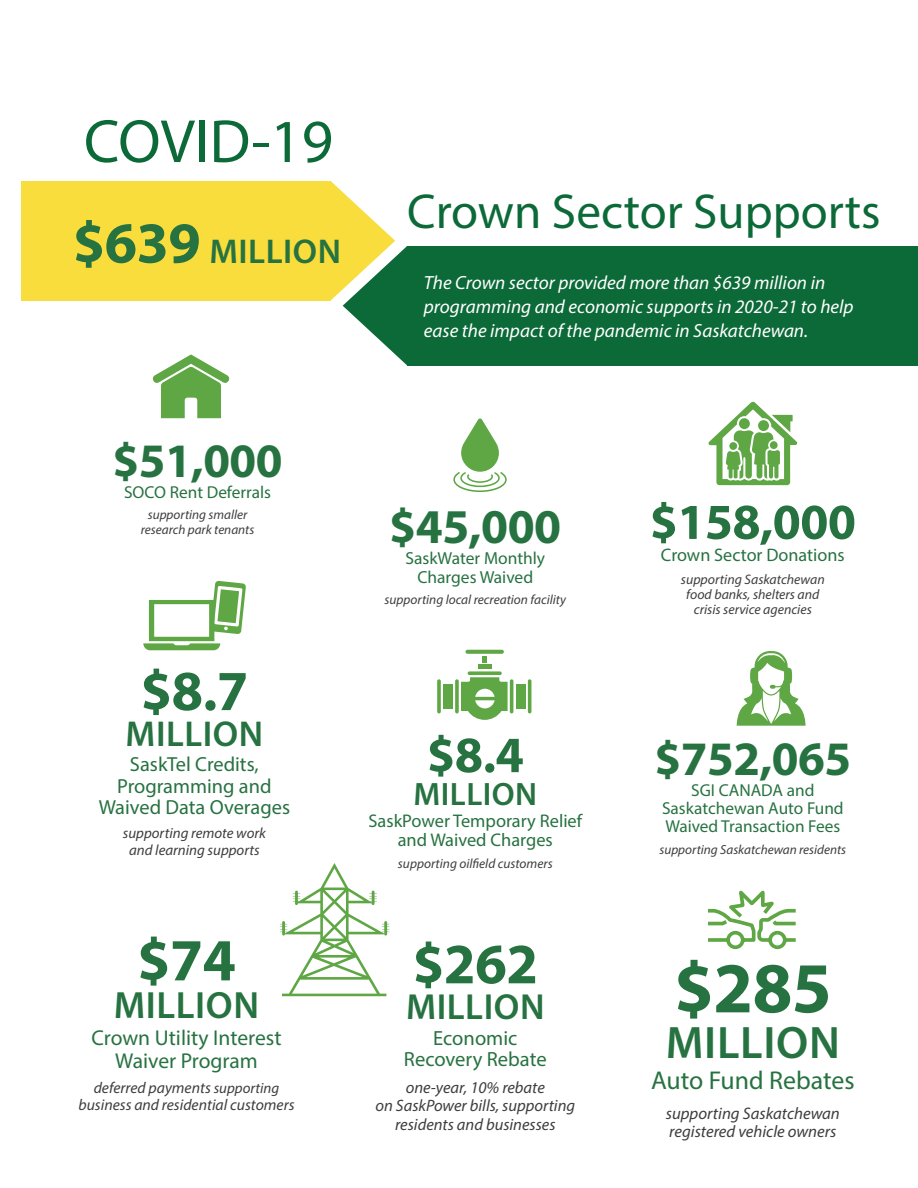
<style>
.page{position:relative;width:918px;height:1188px;background:#fff}
.page>*{position:absolute;margin:0;border:0;box-sizing:border-box;transform-origin:0 0}
.t1{font:700 72px "Myriad Pro";color:#277241}
.t2{font:61.35px "Myriad Pro";color:#0c6938}
.t3{font:700 60.15px "Myriad Pro";color:#277241}
.t4{font:700 57.3px "Myriad Pro";color:#277241}
.t5{font:700 57px "Myriad Pro";color:#277241}
.t6{font:700 51.3px "Myriad Pro";color:#277241}
.t7{font:700 50.7px "Myriad Pro";letter-spacing:-.01em;color:#277241}
.t8{font:49.2px "Myriad Pro";color:#0c6938}
.t9{font:700 48.75px "Myriad Pro";color:#277241}
.t10{font:700 48.3px "Myriad Pro";letter-spacing:-.01em;color:#277241}
.t11{font:600 45.75px "Myriad Pro";letter-spacing:.015em;color:#277241}
.t12{font:600 38.1px "Myriad Pro";letter-spacing:.015em;color:#277241}
.t13{font:600 36.3px "Myriad Pro";letter-spacing:.015em;color:#277241}
.t14{font:600 36.15px "Myriad Pro";letter-spacing:.015em;color:#277241}
.t15{font:600 34.5px "Myriad Pro";letter-spacing:.015em;color:#277241}
.t16{font:600 32.55px "Myriad Pro";letter-spacing:.015em;color:#277241}
.t17{font:25.8px "Myriad Pro";color:#277241}
.t18{font:21.6px/22.8px "Myriad Pro";color:#277241;text-align:center}
.t19{font:20.55px/21.8px "Myriad Pro";color:#277241;text-align:center}
.t20{font:20.4px/21.6px "Myriad Pro";color:#277241;text-align:center}
.t21{font:italic 19.05px/24px "Myriad Pro";color:#fff}
.t22{font:18.3px/19.5px "Myriad Pro";color:#277241;text-align:center}
.t23{font:18.15px "Myriad Pro";color:#277241}
.t24{font:17.4px/18.5px "Myriad Pro";color:#277241;text-align:center}
.t25{font:17.25px/18.3px "Myriad Pro";color:#277241;text-align:center}
.t26{font:italic 16.8px/18.6px "Myriad Pro";color:#3e3e3f}
.t27{font:italic 16.5px/18.3px "Myriad Pro";color:#3e3e3f;text-align:center}
.t28{font:italic 15.6px/17.4px "Myriad Pro";color:#3e3e3f;text-align:center}
.t29{font:italic 14.85px/16.5px "Myriad Pro";color:#3e3e3f;text-align:center}
.t30{font:italic 13.8px/15.3px "Myriad Pro";color:#3e3e3f;text-align:center}
.t31{font:italic 13.35px "Myriad Pro";color:#3e3e3f}
.t32{font:italic 13.2px/14.7px "Myriad Pro";color:#3e3e3f;text-align:center}
.s1{font-weight:700;font-size:58.5px}
.s2{font-size:14.85px}
</style>
<div class="page">
<svg style="left:708px;top:890px;width:88px;height:60px"></svg>
<div style="left:407px;top:246px;width:511px;height:119px;background:#0c6938"></div>
<svg style="left:453px;top:418px;width:54px;height:74px"></svg>
<svg style="left:468px;top:671px;width:34px;height:4px"></svg>
<hr style="left:510px;top:679px;width:3px;height:34px;background:#5ea744;border-radius:2px">
<hr style="left:528px;top:679px;width:3px;height:34px;background:#5ea744;border-radius:2px">
<svg style="left:455px;top:679px;width:4px;height:34px"></svg>
<svg style="left:437px;top:679px;width:4px;height:34px"></svg>
<svg style="left:465px;top:650px;width:39px;height:4px"></svg>
<hr style="left:478px;top:665px;width:13px;height:4px;background:#5ea744">
<svg style="left:482px;top:656px;width:5px;height:6px"></svg>
<svg style="left:461px;top:677px;width:47px;height:43px"></svg>
<div style="left:516px;top:684px;width:10px;height:25px;background:#5ea744"></div>
<div style="left:443px;top:684px;width:10px;height:25px;background:#5ea744"></div>
<div style="left:0;top:181px;width:331px;height:120px;background:#f9dd3c"></div>
<svg style="left:331px;top:181px;width:76px;height:184px"></svg>
<svg style="left:737px;top:651px;width:69px;height:75px"></svg>
<svg style="left:152px;top:354px;width:78px;height:64px"></svg>
<svg style="left:708px;top:402px;width:90px;height:83px"></svg>
<svg style="left:143px;top:581px;width:103px;height:69px"></svg>
<svg style="left:280px;top:863px;width:109px;height:133px"></svg>
<div style="left:0;top:162px;width:20px;height:147px;background:#fff"></div>
<h2 class="t2" style="left:84px;top:104px;width:251px">COVID-19</h2>
<h3 class="t15" style="left:73px;top:229px;width:270px"><span class="s1">$639</span> MILLION</h3>
<h3 class="t8" style="left:407px;top:181px;width:475px">Crown Sector Supports</h3>
<p class="t21" style="left:424px;top:270px;width:431px">The Crown sector provided more than $639 million in programming and economic supports in 2020-21 to help ease the impact of the pandemic in Saskatchewan.</p>
<h3 class="t10" style="left:112px;top:429px;width:172px">$51,000</h3>
<p class="t25" style="left:124px;top:483px;width:148px">SOCO Rent Deferrals</p>
<p class="t32" style="left:141px;top:507px;width:115px">supporting smaller research park tenants</p>
<h3 class="t5" style="left:140px;top:654px;width:109px">$8.7</h3>
<h3 class="t14" style="left:126px;top:711px;width:139px">MILLION</h3>
<p class="t20" style="left:99px;top:753px;width:193px">SaskTel Credits,<br>Programming and<br>Waived Data Overages</p>
<p class="t29" style="left:123px;top:825px;width:145px">supporting remote work and learning supports</p>
<h3 class="t3" style="left:137px;top:921px;width:100px">$74</h3>
<h3 class="t12" style="left:114px;top:981px;width:147px">MILLION</h3>
<p class="t18" style="left:92px;top:1026px;width:191px">Crown Utility Interest<br>Waiver Program</p>
<p class="t28" style="left:79px;top:1079px;width:218px">deferred payments <span class="s2">supporting </span>business and residential customers</p>
<h3 class="t9" style="left:389px;top:494px;width:174px">$45,000</h3>
<p class="t24" style="left:405px;top:549px;width:141px">SaskWater Monthly<br>Charges Waived</p>
<p class="t31" style="left:385px;top:591px;width:183px">supporting local recreation facility</p>
<h3 class="t6" style="left:427px;top:721px;width:99px">$8.4</h3>
<h3 class="t16" style="left:413px;top:773px;width:125px">MILLION</h3>
<p class="t22" style="left:368px;top:811px;width:215px">SaskPower Temporary Relief and Waived Charges</p>
<p class="t31" style="left:398px;top:855px;width:156px">supporting oilfield customers</p>
<h3 class="t4" style="left:413px;top:927px;width:127px">$262</h3>
<h3 class="t13" style="left:406px;top:984px;width:140px">MILLION</h3>
<p class="t19" style="left:404px;top:1027px;width:144px">Economic<br>Recovery Rebate</p>
<p class="t27" style="left:375px;top:1078px;width:201px">one-year, 10% rebate<br>on SaskPower bills, supporting residents and businesses</p>
<h3 class="t7" style="left:650px;top:489px;width:208px">$158,000</h3>
<p class="t23" style="left:661px;top:544px;width:185px">Crown Sector Donations</p>
<p class="t30" style="left:681px;top:571px;width:145px">supporting Saskatchewan food banks, shelters and crisis service agencies</p>
<h3 class="t10" style="left:655px;top:727px;width:198px">$752,065</h3>
<p class="t25" style="left:662px;top:781px;width:183px">SGI CANADA and<br>Saskatchewan Auto Fund<br>Waived Transaction Fees</p>
<p class="t32" style="left:659px;top:842px;width:188px">supporting Saskatchewan residents</p>
<h1 class="t1" style="left:674px;top:941px;width:159px">$285</h1>
<h3 class="t11" style="left:666px;top:1013px;width:176px">MILLION</h3>
<h3 class="t17" style="left:651px;top:1065px;width:205px">Auto Fund Rebates</h3>
<p class="t26" style="left:666px;top:1104px;width:176px">supporting Saskatchewan registered vehicle owners</p>
</div>
